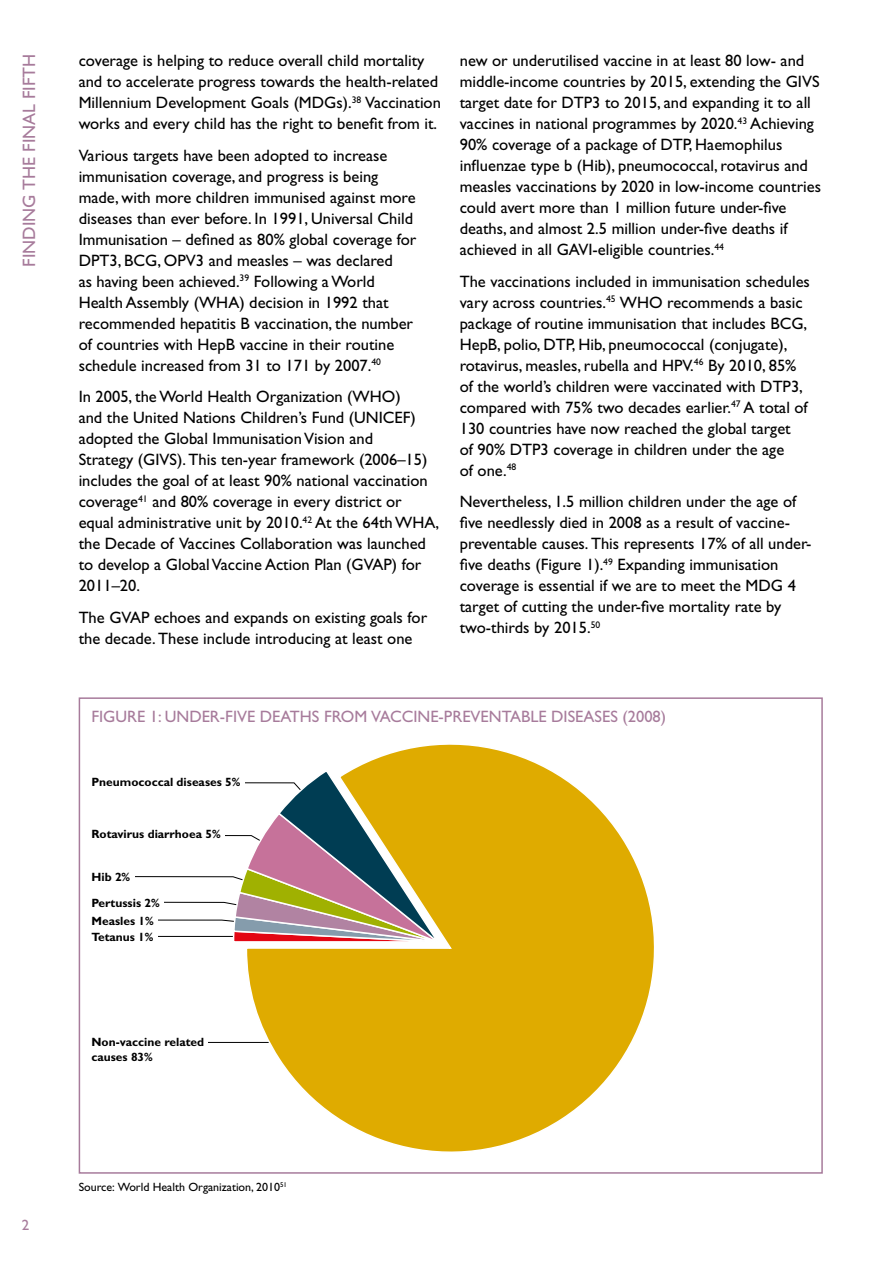
<style>
.page{position:relative;width:893px;height:1263px;background:#fff}
.page>*{position:absolute;margin:0;border:0;box-sizing:border-box;transform-origin:0 0}
.t1{font:18px "Gill Sans";color:#a77b9b}
.t2{font:16.5px/21px "Gill Sans";color:#000}
.t3{font:16.5px "Gill Sans";color:#a77b9b}
.t4{font:15px "Gill Sans";color:#a77b9b}
.t5{font:700 12px/26px "Gill Sans";color:#000}
.t6{font:12px "Gill Sans";color:#000}
</style>
<div class="page">
<div style="left:79px;top:697px;width:744px;height:477px;border:2px solid #a77b9b"></div>
<hr style="left:132px;top:1042px;width:317px;height:1px;background:#000">
<svg style="left:245px;top:744px;width:409px;height:408px"></svg>
<svg style="left:135px;top:769px;width:305px;height:175px"></svg>
<div style="left:91px;top:897px;width:73px;height:14px;background:#fff"></div>
<div style="left:91px;top:915px;width:67px;height:13px;background:#fff"></div>
<div style="left:91px;top:932px;width:67px;height:19px;background:#fff"></div>
<div style="left:91px;top:1037px;width:117px;height:31px;background:#fff"></div>
<div style="left:91px;top:829px;width:134px;height:23px;background:#fff"></div>
<div style="left:91px;top:777px;width:153px;height:19px;background:#fff"></div>
<p class="t1" style="left:19px;top:267px;width:215px;rotate:-90deg">FINDING THE FINAL FIFTH</p>
<p class="t2" style="left:79px;top:50px;width:364px">coverage is helping to reduce overall child mortality and to accelerate progress towards the health-related Millennium Development Goals (MDGs).<sup>38</sup> Vaccination works and every child has the right to benefit from it.</p>
<p class="t2" style="left:79px;top:145px;width:339px">Various targets have been adopted to increase immunisation coverage, and progress is being made, with more children immunised against more diseases than ever before. In 1991, Universal Child Immunisation – defined as 80% global coverage for DPT3, BCG, OPV3 and measles – was declared<br>as having been achieved.<sup>39</sup> Following a World Health Assembly (WHA) decision in 1992 that recommended hepatitis B vaccination, the number of countries with HepB vaccine in their routine schedule increased from 31 to 171 by 2007.<sup>40</sup></p>
<p class="t2" style="left:79px;top:386px;width:362px">In 2005, the World Health Organization (WHO)<br>and the United Nations Children’s Fund (UNICEF) adopted the Global Immunisation Vision and<br>Strategy (GIVS). This ten-year framework (2006–15) includes the goal of at least 90% national vaccination coverage<sup>41</sup> and 80% coverage in every district or equal administrative unit by 2010.<sup>42</sup> At the 64th WHA, the Decade of Vaccines Collaboration was launched to develop a Global Vaccine Action Plan (GVAP) for 2011–20.</p>
<p class="t2" style="left:79px;top:607px;width:350px">The GVAP echoes and expands on existing goals for the decade. These include introducing at least one</p>
<p class="t2" style="left:460px;top:50px;width:363px">new or underutilised vaccine in at least 80 low- and middle-income countries by 2015, extending the GIVS target date for DTP3 to 2015, and expanding it to all vaccines in national programmes by 2020.<sup>43</sup> Achieving 90% coverage of a package of DTP, Haemophilus influenzae type b (Hib), pneumococcal, rotavirus and measles vaccinations by 2020 in low-income countries could avert more than 1 million future under-five deaths, and almost 2.5 million under-five deaths if achieved in all GAVI-eligible countries.<sup>44</sup></p>
<p class="t2" style="left:460px;top:271px;width:352px">The vaccinations included in immunisation schedules vary across countries.<sup>45</sup> WHO recommends a basic package of routine immunisation that includes BCG, HepB, polio, DTP, Hib, pneumococcal (conjugate), rotavirus, measles, rubella and HPV.<sup>46</sup> By 2010, 85% of the world’s children were vaccinated with DTP3, compared with 75% two decades earlier.<sup>47</sup> A total of 130 countries have now reached the global target<br>of 90% DTP3 coverage in children under the age<br>of one.<sup>48</sup></p>
<p class="t2" style="left:460px;top:491px;width:353px">Nevertheless, 1.5 million children under the age of five needlessly died in 2008 as a result of vaccine&shy;preventable causes. This represents 17% of all under&shy;five deaths (Figure 1).<sup>49</sup> Expanding immunisation coverage is essential if we are to meet the MDG 4 target of cutting the under-five mortality rate by two-thirds by 2015.<sup>50</sup></p>
<p class="t3" style="left:91px;top:707px;width:576px">FIGURE 1: UNDER-FIVE DEATHS FROM VACCINE-PREVENTABLE DISEASES (2008)</p>
<p class="t5" style="left:91px;top:769px;width:151px">Pneumococcal diseases 5%</p>
<p class="t5" style="left:91px;top:821px;width:131px">Rotavirus diarrhoea 5%</p>
<p class="t5" style="left:91px;top:863px;width:70px">Hib 2%<br>Pertussis 2%</p>
<p class="t5" style="left:91px;top:912px;width:64px;line-height:16.4px">Measles 1%<br>Tetanus 1%</p>
<p class="t5" style="left:91px;top:1034px;width:114px;line-height:15px">Non-vaccine related causes 83%</p>
<p class="t4" style="left:22px;top:1216px;width:9px">2</p>
<p class="t6" style="left:79px;top:1180px;width:210px">Source: World Health Organization, 2010<sup>51</sup></p>
</div>
